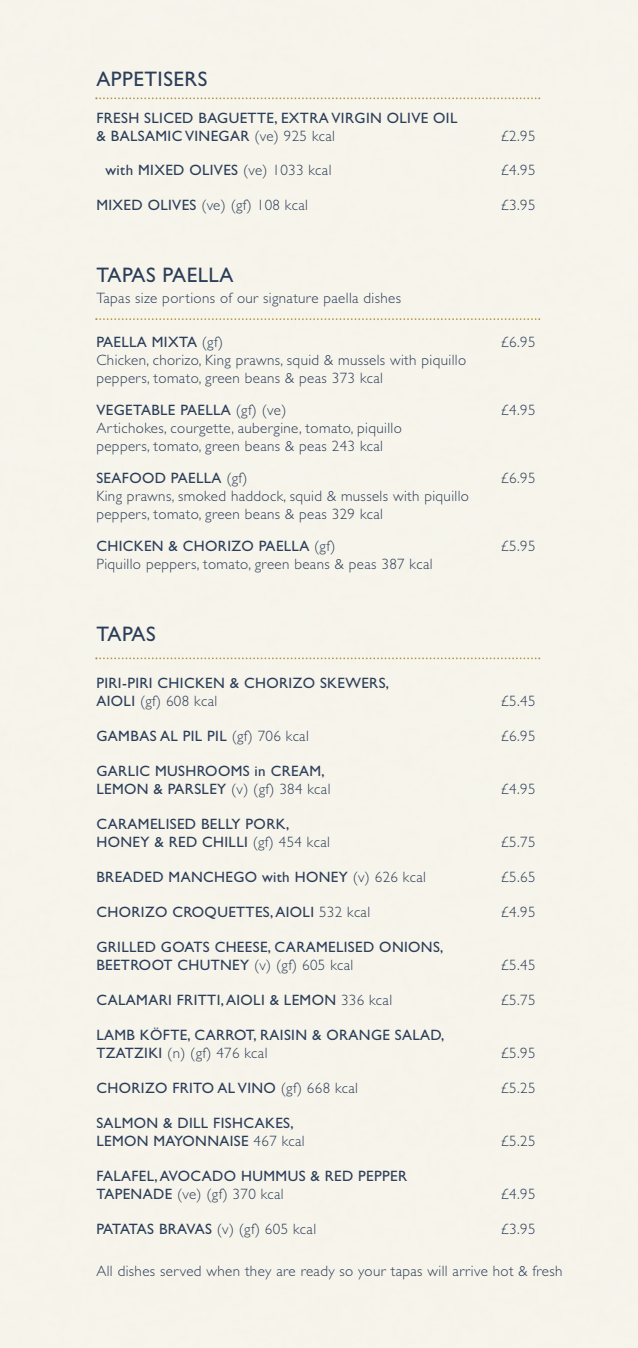
<style>
.page{position:relative;width:638px;height:1348px;background:#fff}
.page>*{position:absolute;margin:0;border:0;box-sizing:border-box;transform-origin:0 0}
.t1{font:21px "Gill Sans";letter-spacing:.025em;color:#2b3e59}
.t2{font:15px/18px "Gill Sans";letter-spacing:.025em;color:#2b3e59}
.t3{font:300 15px/18px "Gill Sans";letter-spacing:.025em;color:#2b3e59}
.s1{font-weight:300}
.s2{font-weight:400}
</style>
<div class="page">
<svg style="left:95px;top:97px;width:445px;height:2px"></svg>
<svg style="left:95px;top:318px;width:445px;height:2px"></svg>
<svg style="left:95px;top:657px;width:445px;height:2px"></svg>
<h1 class="t1" style="left:96px;top:66px;width:112px">APPETISERS</h1>
<p class="t2" style="left:96px;top:109px;width:362px">FRESH SLICED BAGUETTE, EXTRA VIRGIN OLIVE OIL &amp; BALSAMIC VINEGAR <span class="s1">(ve) 925 kcal</span></p>
<p class="t3" style="left:500px;top:127px;width:36px">£2.95</p>
<p class="t2" style="left:105px;top:161px;width:227px">with MIXED OLIVES <span class="s1">(ve) 1033 kcal</span></p>
<p class="t3" style="left:500px;top:161px;width:36px">£4.95</p>
<p class="t3" style="left:96px;top:195px;width:213px"><span class="s2">MIXED OLIVES</span> (ve) (gf) 108 kcal</p>
<p class="t3" style="left:500px;top:195px;width:36px">£3.95</p>
<h1 class="t1" style="left:96px;top:263px;width:138px">TAPAS PAELLA</h1>
<p class="t3" style="left:96px;top:289px;width:306px">Tapas size portions of our signature paella dishes</p>
<p class="t2" style="left:96px;top:333px;width:128px">PAELLA MIXTA <span class="s1">(gf)</span></p>
<p class="t3" style="left:500px;top:333px;width:36px">£6.95</p>
<p class="t3" style="left:96px;top:351px;width:371px">Chicken, chorizo, King prawns, squid &amp; mussels with piquillo peppers, tomato, green beans &amp; peas 373 kcal</p>
<p class="t2" style="left:96px;top:401px;width:191px">VEGETABLE PAELLA <span class="s1">(gf) (ve)</span></p>
<p class="t3" style="left:500px;top:401px;width:36px">£4.95</p>
<p class="t3" style="left:96px;top:419px;width:307px">Artichokes, courgette, aubergine, tomato, piquillo peppers, tomato, green beans &amp; peas 243 kcal</p>
<p class="t2" style="left:96px;top:469px;width:153px">SEAFOOD PAELLA <span class="s1">(gf)</span></p>
<p class="t3" style="left:500px;top:469px;width:36px">£6.95</p>
<p class="t3" style="left:96px;top:487px;width:374px">King prawns, smoked haddock, squid &amp; mussels with piquillo peppers, tomato, green beans &amp; peas 329 kcal</p>
<p class="t2" style="left:96px;top:537px;width:240px">CHICKEN &amp; CHORIZO PAELLA <span class="s1">(gf)</span></p>
<p class="t3" style="left:500px;top:537px;width:36px">£5.95</p>
<p class="t3" style="left:96px;top:555px;width:338px">Piquillo peppers, tomato, green beans &amp; peas 387 kcal</p>
<h1 class="t1" style="left:96px;top:621px;width:61px">TAPAS</h1>
<p class="t2" style="left:96px;top:673px;width:294px">PIRI-PIRI CHICKEN &amp; CHORIZO SKEWERS,<br>AIOLI <span class="s1">(gf) 608 kcal</span></p>
<p class="t3" style="left:500px;top:691px;width:36px">£5.45</p>
<p class="t2" style="left:96px;top:726px;width:214px">GAMBAS AL PIL PIL <span class="s1">(gf) 706 kcal</span></p>
<p class="t3" style="left:500px;top:726px;width:36px">£6.95</p>
<p class="t2" style="left:96px;top:761px;width:236px">GARLIC MUSHROOMS in CREAM,<br>LEMON &amp; PARSLEY <span class="s1">(v) (gf) 384 kcal</span></p>
<p class="t3" style="left:500px;top:779px;width:36px">£4.95</p>
<p class="t2" style="left:96px;top:814px;width:235px">CARAMELISED BELLY PORK,<br>HONEY &amp; RED CHILLI <span class="s1">(gf) 454 kcal</span></p>
<p class="t3" style="left:500px;top:832px;width:36px">£5.75</p>
<p class="t2" style="left:96px;top:867px;width:331px">BREADED MANCHEGO with HONEY <span class="s1">(v) 626 kcal</span></p>
<p class="t3" style="left:500px;top:867px;width:36px">£5.65</p>
<p class="t2" style="left:96px;top:902px;width:275px">CHORIZO CROQUETTES,AIOLI <span class="s1">532 kcal</span></p>
<p class="t3" style="left:500px;top:902px;width:36px">£4.95</p>
<p class="t2" style="left:96px;top:937px;width:349px">GRILLED GOATS CHEESE, CARAMELISED ONIONS,<br>BEETROOT CHUTNEY <span class="s1">(v) (gf) 605 kcal</span></p>
<p class="t3" style="left:500px;top:955px;width:36px">£5.45</p>
<p class="t2" style="left:96px;top:990px;width:297px">CALAMARI FRITTI,AIOLI &amp; LEMON <span class="s1">336 kcal</span></p>
<p class="t3" style="left:500px;top:990px;width:36px">£5.75</p>
<p class="t2" style="left:96px;top:1025px;width:349px">LAMB KÖFTE, CARROT, RAISIN &amp; ORANGE SALAD,<br>TZATZIKI <span class="s1">(n) (gf) 476 kcal</span></p>
<p class="t3" style="left:500px;top:1043px;width:36px">£5.95</p>
<p class="t2" style="left:96px;top:1078px;width:263px">CHORIZO FRITO AL VINO <span class="s1">(gf) 668 kcal</span></p>
<p class="t3" style="left:500px;top:1078px;width:36px">£5.25</p>
<p class="t2" style="left:96px;top:1113px;width:210px">SALMON &amp; DILL FISHCAKES,<br>LEMON MAYONNAISE <span class="s1">467 kcal</span></p>
<p class="t3" style="left:500px;top:1131px;width:36px">£5.25</p>
<p class="t2" style="left:96px;top:1166px;width:312px">FALAFEL,AVOCADO HUMMUS &amp; RED PEPPER<br>TAPENADE <span class="s1">(ve) (gf) 370 kcal</span></p>
<p class="t3" style="left:500px;top:1184px;width:36px">£4.95</p>
<p class="t3" style="left:96px;top:1219px;width:221px"><span class="s2">PATATAS BRAVAS</span> (v) (gf) 605 kcal</p>
<p class="t3" style="left:500px;top:1219px;width:36px">£3.95</p>
<p class="t3" style="left:96px;top:1262px;width:468px">All dishes served when they are ready so your tapas will arrive hot &amp; fresh</p>
</div>
